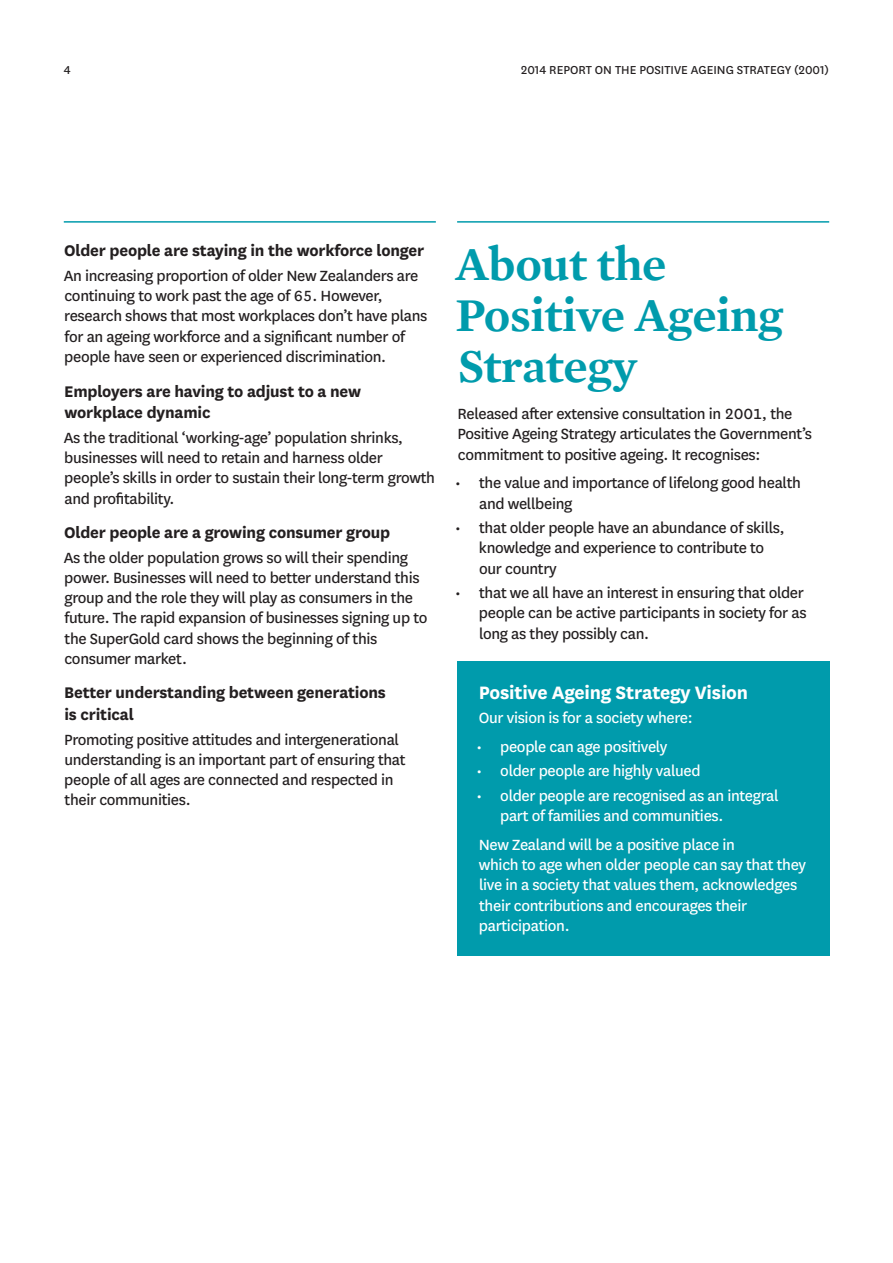
<style>
.page{position:relative;width:893px;height:1263px;background:#fff}
.page>*{position:absolute;margin:0;border:0;box-sizing:border-box;transform-origin:0 0}
.t1{font:600 48px/51px "Mercury Text G1";letter-spacing:-.01em;color:#009bac}
.t2{font:700 21px "National";letter-spacing:-.01em;color:#fff}
.t3{font:700 18px/21.8px "National";letter-spacing:-.01em;color:#231f20}
.Body_text{font:17.25px/20.2px "National";letter-spacing:-.02em;color:#231f20}
.Body_text-2{font:17.25px/20.2px "National";letter-spacing:-.02em;color:#fff}
.t4{font:13.5px "National";color:#231f20}
</style>
<div class="page">
<hr style="left:64px;top:221px;width:372px;height:2px;background:#009bac">
<hr style="left:457px;top:221px;width:372px;height:2px;background:#009bac">
<div style="left:457px;top:662px;width:372px;height:294px;background:#009bac"></div>
<p class="t4" style="left:64px;top:61px;width:8px">4</p>
<p class="t4" style="left:521px;top:61px;width:309px">2014 REPORT ON THE POSITIVE AGEING STRATEGY (2001)</p>
<h3 class="t3" style="left:64px;top:239px;width:361px">Older people are staying in the workforce longer</h3>
<p class="Body_text" style="left:64px;top:265px;width:365px">An increasing proportion of older New Zealanders are continuing to work past the age of 65. However, research shows that most workplaces don’t have plans for an ageing workforce and a significant number of people have seen or experienced discrimination.</p>
<h3 class="t3" style="left:64px;top:379px;width:298px">Employers are having to adjust to a new workplace dynamic</h3>
<p class="Body_text" style="left:64px;top:426px;width:373px">As the traditional ‘working-age’ population shrinks, businesses will need to retain and harness older people’s skills in order to sustain their long-term growth and profitability.</p>
<h3 class="t3" style="left:64px;top:520px;width:327px">Older people are a growing consumer group</h3>
<p class="Body_text" style="left:64px;top:546px;width:365px">As the older population grows so will their spending power. Businesses will need to better understand this group and the role they will play as consumers in the future. The rapid expansion of businesses signing up to the SuperGold card shows the beginning of this consumer market.</p>
<h3 class="t3" style="left:64px;top:681px;width:323px">Better understanding between generations is critical</h3>
<p class="Body_text" style="left:64px;top:728px;width:343px">Promoting positive attitudes and intergenerational understanding is an important part of ensuring that people of all ages are connected and respected in their communities.</p>
<h1 class="t1" style="left:455px;top:238px;width:329px">About the<br>Positive Ageing<br>Strategy</h1>
<p class="Body_text" style="left:457px;top:403px;width:356px">Released after extensive consultation in 2001, the<br>Positive Ageing Strategy articulates the Government’s commitment to positive ageing. It recognises:</p>
<p class="Body_text" style="left:479px;top:472px;width:323px;text-indent:-24px">• the value and importance of lifelong good health and wellbeing</p>
<p class="Body_text" style="left:479px;top:517px;width:307px;text-indent:-24px">• that older people have an abundance of skills, knowledge and experience to contribute to our country</p>
<p class="Body_text" style="left:479px;top:582px;width:329px;text-indent:-24px">• that we all have an interest in ensuring that older people can be active participants in society for as long as they possibly can.</p>
<h2 class="t2" style="left:479px;top:677px;width:271px">Positive Ageing Strategy Vision</h2>
<p class="Body_text-2" style="left:479px;top:707px;width:215px">Our vision is for a society where:</p>
<p class="Body_text-2" style="left:476px;top:735px;width:192px">• people can age positively</p>
<p class="Body_text-2" style="left:476px;top:760px;width:226px">• older people are highly valued</p>
<p class="Body_text-2" style="left:500px;top:784px;width:280px;text-indent:-24px">• older people are recognised as an integral part of families and communities.</p>
<p class="Body_text-2" style="left:479px;top:833px;width:329px">New Zealand will be a positive place in<br>which to age when older people can say that they live in a society that values them, acknowledges their contributions and encourages their participation.</p>
</div>
